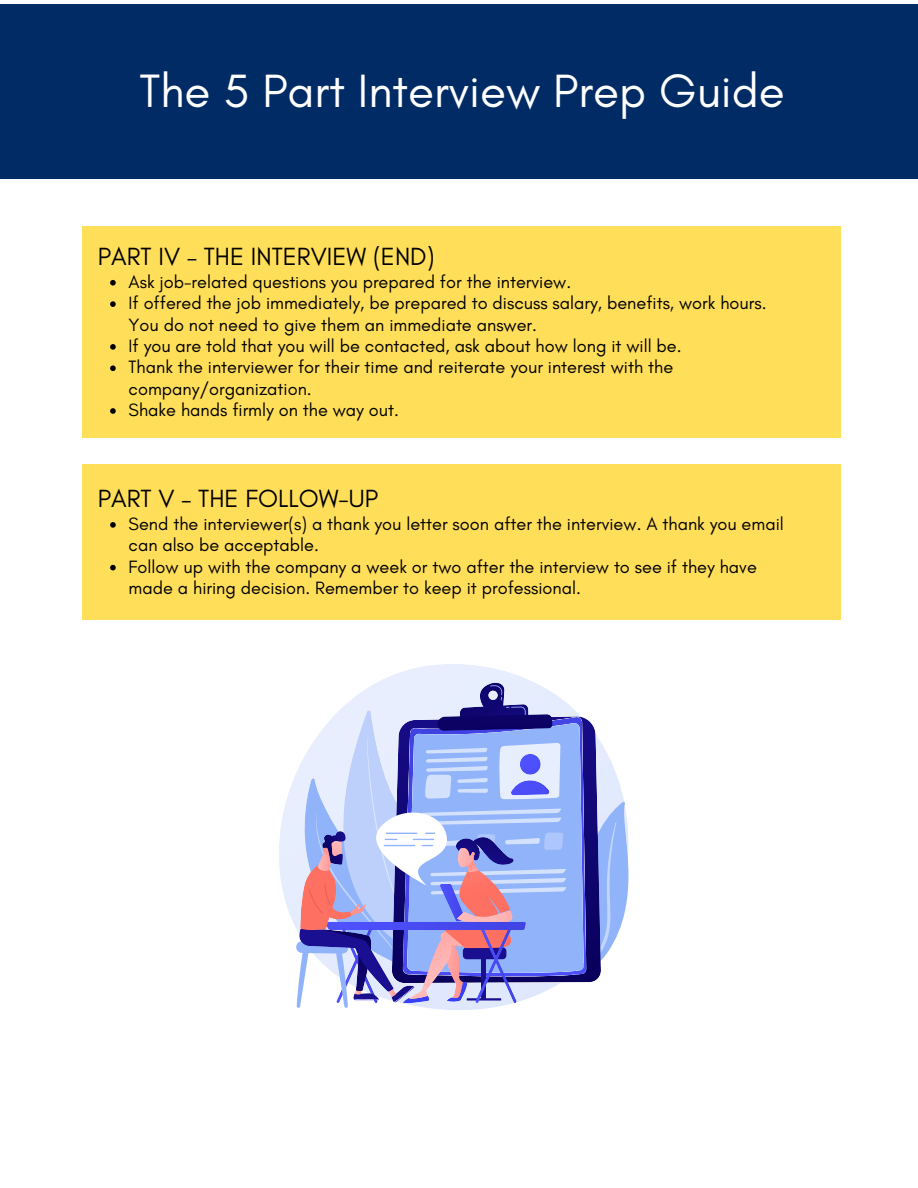
<style>
.page{position:relative;width:918px;height:1188px;background:#fff}
.page>*{position:absolute;margin:0;border:0;box-sizing:border-box;transform-origin:0 0}
.t1{font:47.55px "Glacial Indifference";color:#fff}
.t2{font:25.35px "Glacial Indifference";color:#000}
.t3{font:18.15px/21.3px "Glacial Indifference";color:#000}
</style>
<div class="page">
<div style="left:83px;top:226px;width:758px;height:211px;background:#ffde59"></div>
<div style="left:83px;top:465px;width:758px;height:155px;background:#ffde59"></div>
<svg style="left:110px;top:280px;width:6px;height:6px"></svg>
<svg style="left:110px;top:301px;width:6px;height:6px"></svg>
<svg style="left:110px;top:344px;width:6px;height:6px"></svg>
<svg style="left:110px;top:365px;width:6px;height:6px"></svg>
<svg style="left:110px;top:408px;width:6px;height:6px"></svg>
<svg style="left:110px;top:522px;width:6px;height:6px"></svg>
<svg style="left:110px;top:565px;width:6px;height:5px"></svg>
<div style="left:0;top:4px;width:918px;height:174px;background:#012b64"></div>
<svg style="left:279px;top:664px;width:256px;height:346px"></svg>
<svg style="left:293px;top:683px;width:336px;height:325px;background:#aab0e2"></svg>
<h1 class="t1" style="left:139px;top:61px;width:647px">The 5 Part Interview Prep Guide</h1>
<h2 class="t2" style="left:98px;top:241px;width:338px">PART IV – THE INTERVIEW (END)</h2>
<p class="t3" style="left:129px;top:271px;width:639px">Ask job-related questions you prepared for the interview.<br>If offered the job immediately, be prepared to discuss salary, benefits, work hours.<br>You do not need to give them an immediate answer.<br>If you are told that you will be contacted, ask about how long it will be.<br>Thank the interviewer for their time and reiterate your interest with the company/organization.<br>Shake hands firmly on the way out.</p>
<h2 class="t2" style="left:98px;top:483px;width:282px">PART V – THE FOLLOW-UP</h2>
<p class="t3" style="left:129px;top:513px;width:657px">Send the interviewer(s) a thank you letter soon after the interview. A thank you email can also be acceptable.<br>Follow up with the company a week or two after the interview to see if they have made a hiring decision. Remember to keep it professional.</p>
</div>
